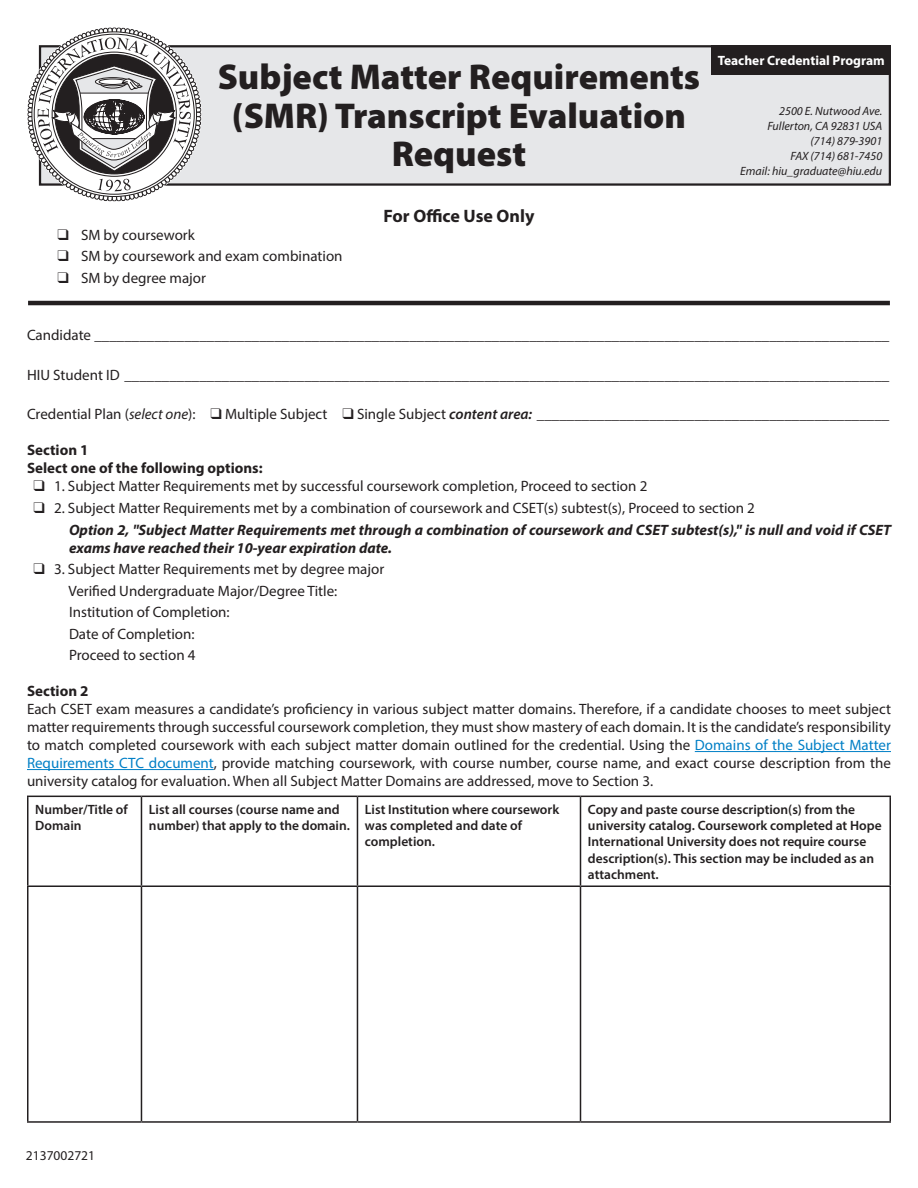
<style>
.page{position:relative;width:918px;height:1188px;background:#fff}
.page>*{position:absolute;margin:0;border:0;box-sizing:border-box;transform-origin:0 0}
.t1{font:900 36px/39px "Myriad Pro";color:#231f20;text-align:center}
.Body_Text{font:700 18px "Myriad Pro";color:#231f20}
.Level_1{font:15px/18px "Myriad Pro";color:#231f20;text-align:justify}
.Level_1-2{font:italic 700 15px/18px "Myriad Pro";color:#231f20}
.Level_2{font:15px "Myriad Pro";color:#231f20}
.t2{font:700 15px "Myriad Pro";color:#231f20}
.Body_Text-2{font:600 13.5px/16.2px "Myriad Pro";color:#231f20}
.t3{font:700 13.5px "Myriad Pro";color:#fff}
.t4{font:13.5px "Myriad Pro";color:#231f20}
.t5{font:italic 12px "Myriad Pro";color:#231f20}
.s1{font-style:italic}
.s2{font-weight:600;font-style:italic}
.s3{color:#007fc6}
</style>
<div class="page">
<hr style="left:695px;top:751px;width:196px;height:1px;background:#007fc6">
<hr style="left:27px;top:769px;width:187px;height:1px;background:#007fc6">
<hr style="left:141px;top:797px;width:1px;height:88px;background:#231f20">
<hr style="left:357px;top:797px;width:1px;height:88px;background:#231f20">
<hr style="left:580px;top:797px;width:1px;height:88px;background:#231f20">
<hr style="left:27px;top:796px;width:114px;height:1px;background:#231f20">
<hr style="left:27px;top:797px;width:1px;height:88px;background:#231f20">
<hr style="left:141px;top:796px;width:216px;height:1px;background:#231f20">
<hr style="left:357px;top:796px;width:223px;height:1px;background:#231f20">
<hr style="left:580px;top:796px;width:311px;height:1px;background:#231f20">
<hr style="left:890px;top:797px;width:1px;height:88px;background:#231f20">
<hr style="left:27px;top:887px;width:1px;height:234px;background:#231f20">
<hr style="left:27px;top:885px;width:114px;height:2px;background:#231f20">
<hr style="left:141px;top:885px;width:216px;height:2px;background:#231f20">
<hr style="left:141px;top:887px;width:1px;height:234px;background:#231f20">
<hr style="left:357px;top:885px;width:223px;height:2px;background:#231f20">
<hr style="left:357px;top:887px;width:1px;height:234px;background:#231f20">
<hr style="left:580px;top:885px;width:311px;height:2px;background:#231f20">
<hr style="left:580px;top:887px;width:1px;height:234px;background:#231f20">
<hr style="left:890px;top:887px;width:1px;height:234px;background:#231f20">
<hr style="left:27px;top:1121px;width:114px;height:2px;background:#231f20">
<hr style="left:141px;top:1121px;width:216px;height:2px;background:#231f20">
<hr style="left:357px;top:1121px;width:223px;height:2px;background:#231f20">
<hr style="left:580px;top:1121px;width:311px;height:2px;background:#231f20">
<div style="left:40px;top:46px;width:850px;height:139px;background:#e6e7e9"></div>
<div style="left:39px;top:45px;width:852px;height:141px;border:2px solid #231f20"></div>
<div style="left:712px;top:45px;width:179px;height:30px;background:#231f20"></div>
<svg style="left:27px;top:27px;width:174px;height:174px"></svg>
<hr style="left:28px;top:301px;width:862px;height:4px;background:#231f20">
<p class="t1" style="left:218px;top:55px;width:484px">Subject Matter Requirements (SMR) Transcript Evaluation<br>Request</p>
<p class="Level_2" style="left:58px;top:226px;width:139px">❑ SM by coursework</p>
<p class="Level_2" style="left:58px;top:247px;width:286px">❑ SM by coursework and exam combination</p>
<p class="Level_2" style="left:58px;top:269px;width:150px">❑ SM by degree major</p>
<p class="Body_Text" style="left:383px;top:204px;width:153px">For Office Use Only</p>
<p class="t3" style="left:718px;top:52px;width:169px">Teacher Credential Program</p>
<p class="t5" style="left:779px;top:103px;width:105px">2500 E. Nutwood Ave.</p>
<p class="t5" style="left:767px;top:118px;width:116px">Fullerton, CA 92831 USA</p>
<p class="t5" style="left:811px;top:133px;width:73px">(714) 879-3901</p>
<p class="t5" style="left:791px;top:148px;width:93px">FAX (714) 681-7450</p>
<p class="t5" style="left:740px;top:163px;width:143px">Email: hiu_graduate@hiu.edu</p>
<p class="Level_1" style="left:27px;top:326px;width:864px">Candidate __________________________________________________________________________________________________________</p>
<p class="Level_1" style="left:27px;top:366px;width:864px">HIU Student ID ______________________________________________________________________________________________________</p>
<p class="Level_1" style="left:27px;top:405px;width:864px">Credential Plan (<span class="s1">select one</span>): ❑ Multiple Subject ❑ Single Subject <span class="s2">content area:</span> _______________________________________________</p>
<p class="t2" style="left:27px;top:441px;width:63px">Section 1</p>
<p class="t2" style="left:27px;top:459px;width:237px">Select one of the following options:</p>
<p class="Level_1" style="left:34px;top:477px;width:615px">❑ 1. Subject Matter Requirements met by successful coursework completion, Proceed to section 2</p>
<p class="Level_1" style="left:34px;top:499px;width:723px">❑ 2. Subject Matter Requirements met by a combination of coursework and CSET(s) subtest(s), Proceed to section 2</p>
<p class="Level_1-2" style="left:69px;top:520px;width:824px">Option 2, "Subject Matter Requirements met through a combination of coursework and CSET subtest(s)," is null and void if CSET exams have reached their 10-year expiration date.</p>
<p class="Level_1" style="left:34px;top:560px;width:352px">❑ 3. Subject Matter Requirements met by degree major</p>
<p class="Level_1" style="left:68px;top:581px;width:270px">Verified Undergraduate Major/Degree Title:</p>
<p class="Level_1" style="left:69px;top:603px;width:162px">Institution of Completion:</p>
<p class="Level_1" style="left:69px;top:624px;width:127px">Date of Completion:</p>
<p class="Level_1" style="left:69px;top:646px;width:128px">Proceed to section 4</p>
<p class="t2" style="left:27px;top:681px;width:63px">Section 2</p>
<p class="Level_1" style="left:27px;top:700px;width:866px">Each CSET exam measures a candidate’s proficiency in various subject matter domains. Therefore, if a candidate chooses to meet subject matter requirements through successful coursework completion, they must show mastery of each domain. It is the candidate’s responsibility to match completed coursework with each subject matter domain outlined for the credential. Using the <span class="s3">Domains of the Subject Matter Requirements CTC document</span>, provide matching coursework, with course number, course name, and exact course description from the university catalog for evaluation. When all Subject Matter Domains are addressed, move to Section 3.</p>
<p class="Body_Text-2" style="left:35px;top:801px;width:94px">Number/Title of<br>Domain</p>
<p class="Body_Text-2" style="left:149px;top:801px;width:203px">List all courses (course name and number) that apply to the domain.</p>
<p class="Body_Text-2" style="left:365px;top:801px;width:196px">List Institution where coursework was completed and date of completion.</p>
<p class="Body_Text-2" style="left:588px;top:801px;width:295px">Copy and paste course description(s) from the university catalog. Coursework completed at Hope International University does not require course description(s). This section may be included as an attachment.</p>
<p class="t4" style="left:26px;top:1147px;width:71px">2137002721</p>
</div>
